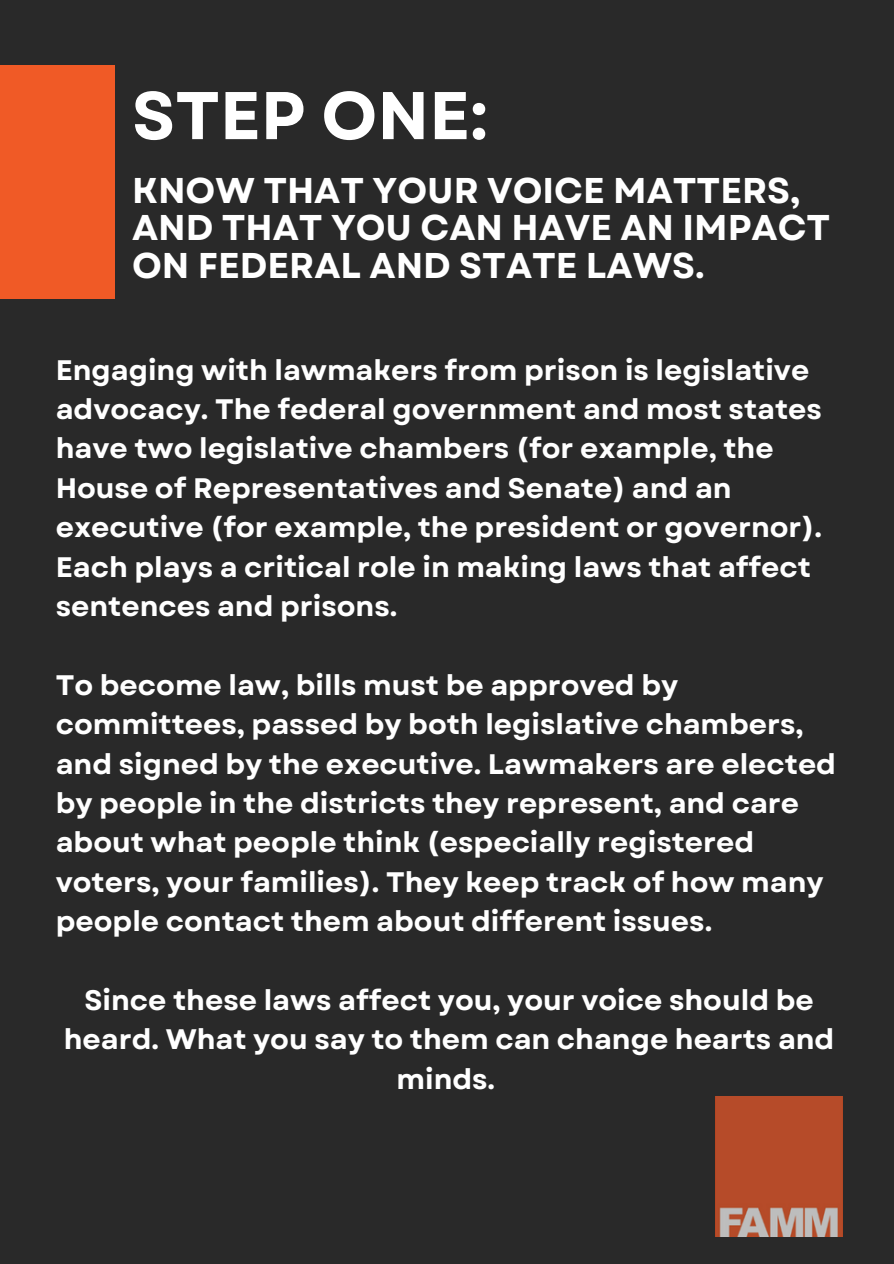
<style>
.page{position:relative;width:894px;height:1264px;background:#fff}
.page>*{position:absolute;margin:0;border:0;box-sizing:border-box;transform-origin:0 0}
.t1{font:700 67.2px "Garet";color:#fff}
.t2{font:700 35.85px/37.2px "Garet";color:#fff}
.t3{font:700 28.2px/39.3px "Garet";color:#fff}
</style>
<div class="page">
<div style="left:0;top:0;width:893px;height:1263px;background:#292929"></div>
<div style="left:0;top:65px;width:115px;height:234px;background:#f05a26"></div>
<img style="left:715px;top:1096px;width:127px;height:140px">
<h1 class="t1" style="left:132px;top:74px;width:357px">STEP ONE:</h1>
<p class="t2" style="left:132px;top:173px;width:699px">KNOW THAT YOUR VOICE MATTERS,<br>AND THAT YOU CAN HAVE AN IMPACT<br>ON FEDERAL AND STATE LAWS.</p>
<p class="t3" style="left:56px;top:351px;width:767px">Engaging with lawmakers from prison is legislative advocacy. The federal government and most states have two legislative chambers (for example, the House of Representatives and Senate) and an executive (for example, the president or governor).<br>Each plays a critical role in making laws that affect sentences and prisons.</p>
<p class="t3" style="left:56px;top:666px;width:781px">To become law, bills must be approved by committees, passed by both legislative chambers, and signed by the executive. Lawmakers are elected by people in the districts they represent, and care about what people think (especially registered voters, your families). They keep track of how many people contact them about different issues.</p>
<p class="t3" style="left:64px;top:981px;width:771px;text-align:center">Since these laws affect you, your voice should be heard. What you say to them can change hearts and minds.</p>
</div>
